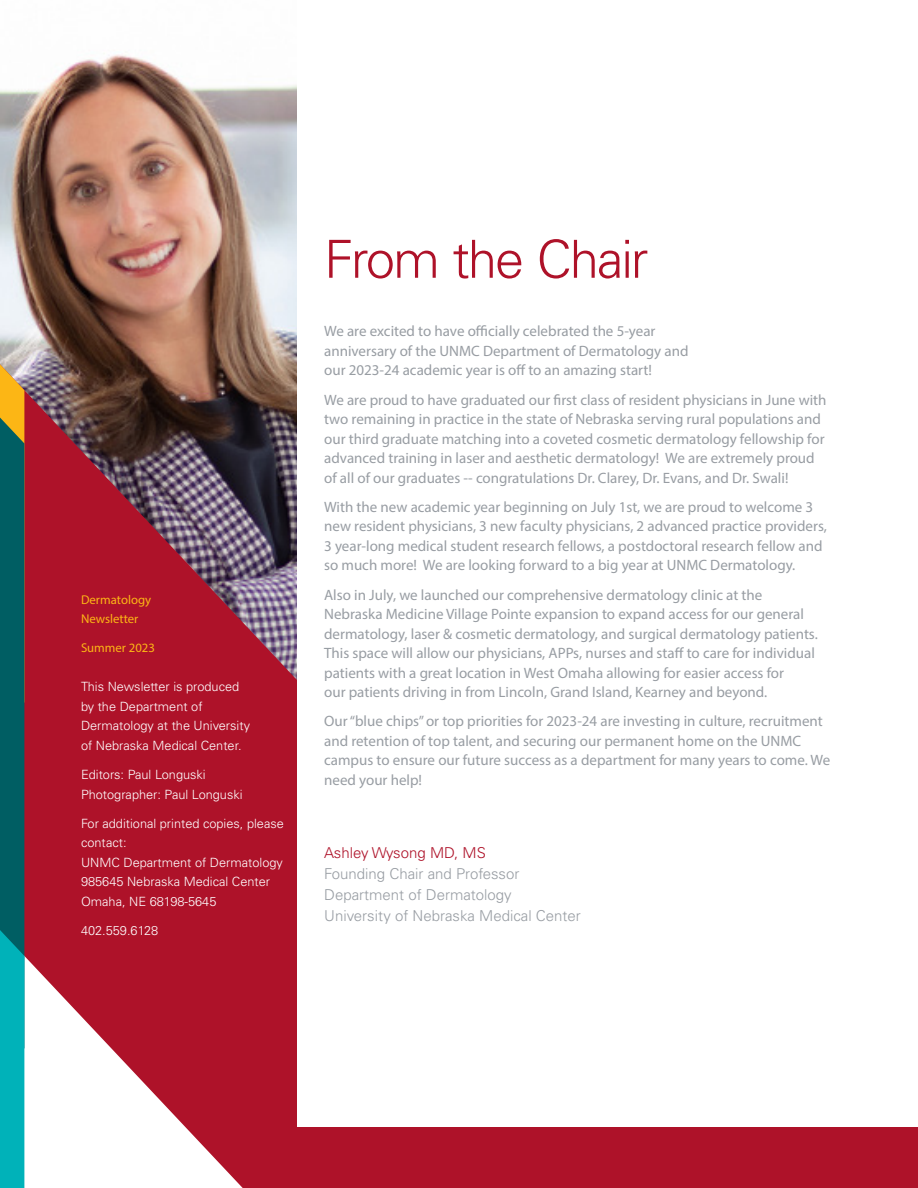
<style>
.page{position:relative;width:918px;height:1188px;background:#fff}
.page>*{position:absolute;margin:0;border:0;box-sizing:border-box;transform-origin:0 0}
.Section_Headline{font:300 52.5px "Univers LT Std";letter-spacing:-.04em;color:#ae1229}
.Body_Copy_Main{font:15px/19.5px "Myriad Pro";color:#989da3}
.Body_Copy_Main-2{font:300 15px/21px "Univers LT Std";color:#989da3}
.Body_Copy_Main-3{font:300 12.75px/19.5px "Univers LT Std";color:#fff}
.Body_Copy_Main-4{font:12.75px/19.5px "Myriad Pro";color:#fcb615}
.s1{color:#ae1229}
</style>
<div class="page">
<img style="left:0;top:54px;width:297px;height:310px">
<svg style="left:24px;top:364px;width:273px;height:824px;background:#a53a4a"></svg>
<svg style="left:0;top:364px;width:24px;height:824px;background:#127e78"></svg>
<div style="left:291px;top:1127px;width:627px;height:61px;background:#ae1229"></div>
<p class="Body_Copy_Main-4" style="left:81px;top:589px;width:72px">Dermatology<br>Newsletter</p>
<p class="Body_Copy_Main-4" style="left:81px;top:638px;width:76px">Summer 2023</p>
<p class="Body_Copy_Main-3" style="left:81px;top:677px;width:171px">This Newsletter is produced by the Department of<br>Dermatology at the University of Nebraska Medical Center.</p>
<p class="Body_Copy_Main-3" style="left:81px;top:765px;width:163px">Editors: Paul Longuski<br>Photographer: Paul Longuski</p>
<p class="Body_Copy_Main-3" style="left:81px;top:814px;width:204px">For additional printed copies, please contact:<br>UNMC Department of Dermatology<br>985645 Nebraska Medical Center<br>Omaha, NE 68198-5645</p>
<p class="Body_Copy_Main-3" style="left:81px;top:921px;width:79px">402.559.6128</p>
<p class="Section_Headline" style="left:324px;top:228px;width:326px">From the Chair</p>
<p class="Body_Copy_Main" style="left:324px;top:321px;width:366px">We are excited to have officially celebrated the 5-year anniversary of the UNMC Department of Dermatology and our 2023-24 academic year is off to an amazing start!</p>
<p class="Body_Copy_Main" style="left:324px;top:389px;width:504px">We are proud to have graduated our first class of resident physicians in June with two remaining in practice in the state of Nebraska serving rural populations and our third graduate matching into a coveted cosmetic dermatology fellowship for advanced training in laser and aesthetic dermatology! We are extremely proud of all of our graduates -- congratulations Dr. Clarey, Dr. Evans, and Dr. Swali!</p>
<p class="Body_Copy_Main" style="left:324px;top:497px;width:504px">With the new academic year beginning on July 1st, we are proud to welcome 3 new resident physicians, 3 new faculty physicians, 2 advanced practice providers, 3 year-long medical student research fellows, a postdoctoral research fellow and so much more! We are looking forward to a big year at UNMC Dermatology.</p>
<p class="Body_Copy_Main" style="left:324px;top:584px;width:495px">Also in July, we launched our comprehensive dermatology clinic at the Nebraska Medicine Village Pointe expansion to expand access for our general dermatology, laser &amp; cosmetic dermatology, and surgical dermatology patients.<br>This space will allow our physicians, APPs, nurses and staff to care for individual patients with a great location in West Omaha allowing for easier access for<br>our patients driving in from Lincoln, Grand Island, Kearney and beyond.</p>
<p class="Body_Copy_Main" style="left:324px;top:711px;width:508px">Our “blue chips” or top priorities for 2023-24 are investing in culture, recruitment and retention of top talent, and securing our permanent home on the UNMC campus to ensure our future success as a department for many years to come. We need your help!</p>
<p class="Body_Copy_Main-2" style="left:324px;top:842px;width:258px"><span class="s1">Ashley Wysong MD, MS<br></span>Founding Chair and Professor<br>Department of Dermatology<br>University of Nebraska Medical Center</p>
</div>
